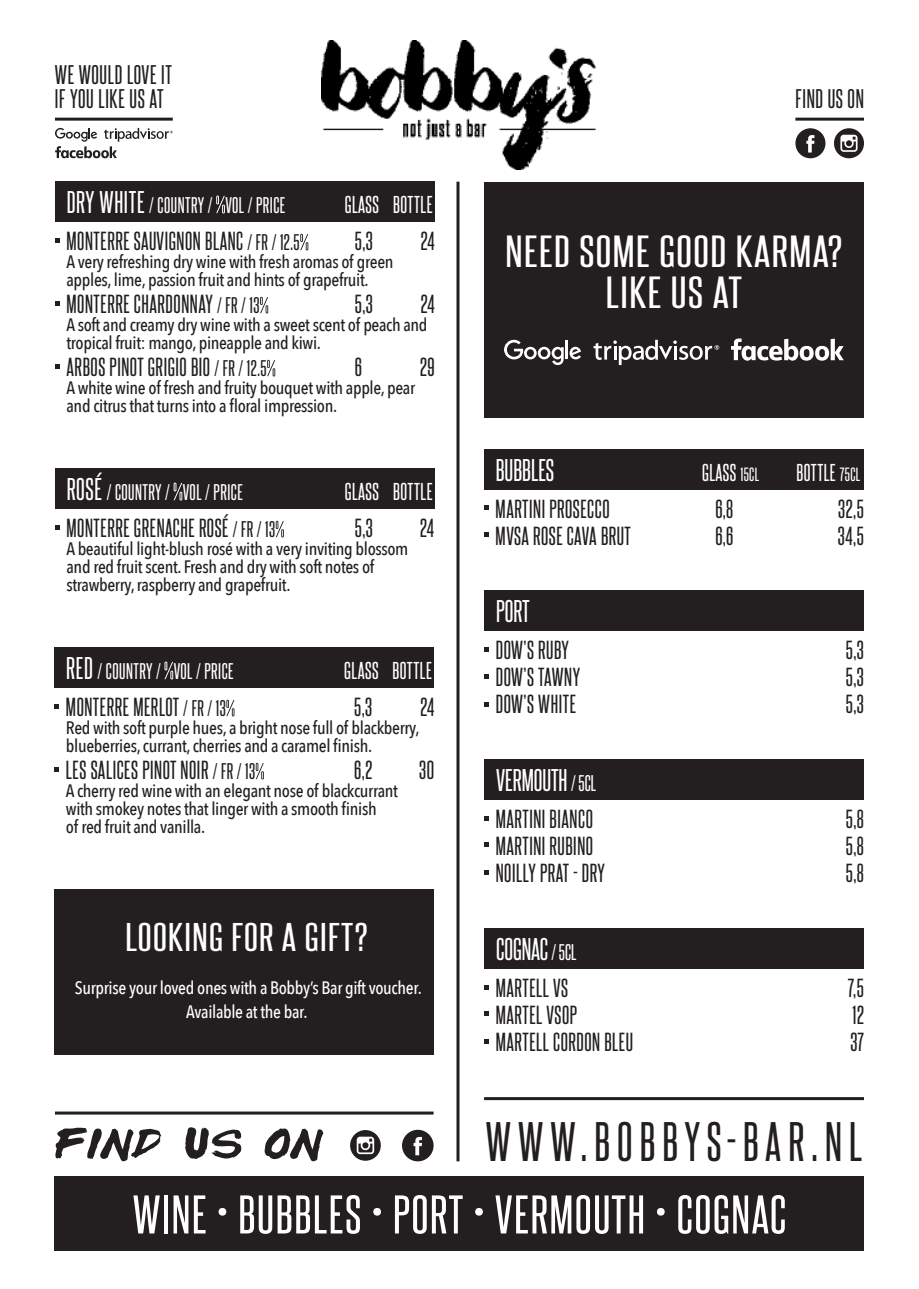
<style>
.page{position:relative;width:919px;height:1289px;background:#fff}
.page>*{position:absolute;margin:0;border:0;box-sizing:border-box;transform-origin:0 0}
.t1{font:47.85px "Steelfish Rg";letter-spacing:.15em;color:#231f20}
.t2{font:46.2px "Steelfish Rg";letter-spacing:.03em;color:#fff;scale:1.14 1}
.t3{font:41.55px "MEAT BOLD";letter-spacing:-.02em;color:#231f20;scale:1.4 1}
.t4{font:38.7px "Steelfish Rg";letter-spacing:.03em;color:#fff;scale:1.25 1}
.t5{font:34.5px "Steelfish Rg";letter-spacing:.03em;color:#fff;scale:1.25 1}
.t6{font:27px "Steelfish Rg";color:#fff}
.t7{font:23.25px/24.6px "Steelfish Rg";letter-spacing:.03em;color:#231f20}
.t8{font:22.5px "Steelfish Rg";letter-spacing:.025em;color:#231f20}
.t9{font:21px "Steelfish Rg";letter-spacing:.025em;color:#fff}
.t10{font:19.5px "Steelfish Rg";letter-spacing:.025em;color:#fff}
.t11{font:500 18px/18px "Avenir Next Condensed";letter-spacing:-.02em;color:#231f20}
.t12{font:500 18px/24px "Avenir Next Condensed";letter-spacing:-.02em;color:#fff;text-align:center}
.s1{font-size:27px}
.s2{font-size:19.5px}
.s3{font-size:16.5px}
</style>
<div class="page">
<hr style="left:55px;top:118px;width:118px;height:3px;background:#231f20">
<svg style="left:55px;top:128px;width:118px;height:30px"></svg>
<hr style="left:795px;top:118px;width:68px;height:3px;background:#231f20">
<svg style="left:795px;top:128px;width:30px;height:30px"></svg>
<svg style="left:834px;top:128px;width:29px;height:30px"></svg>
<hr style="left:456px;top:182px;width:3px;height:979px;background:#231f20">
<div style="left:55px;top:1175px;width:808px;height:75px;background:#231f20"></div>
<img style="left:321px;top:40px;width:274px;height:129px">
<svg style="left:300px;top:234px;width:8px;height:16px"></svg>
<svg style="left:260px;top:297px;width:8px;height:16px"></svg>
<svg style="left:267px;top:360px;width:8px;height:16px"></svg>
<svg style="left:55px;top:238px;width:4px;height:5px"></svg>
<div style="left:55px;top:182px;width:380px;height:40px;background:#231f20"></div>
<svg style="left:216px;top:195px;width:9px;height:18px"></svg>
<svg style="left:55px;top:301px;width:4px;height:5px"></svg>
<svg style="left:55px;top:364px;width:4px;height:5px"></svg>
<svg style="left:276px;top:521px;width:8px;height:16px"></svg>
<svg style="left:55px;top:525px;width:4px;height:4px"></svg>
<div style="left:55px;top:468px;width:380px;height:41px;background:#231f20"></div>
<svg style="left:174px;top:482px;width:8px;height:18px"></svg>
<svg style="left:226px;top:699px;width:8px;height:17px"></svg>
<svg style="left:256px;top:762px;width:8px;height:17px"></svg>
<svg style="left:54px;top:704px;width:5px;height:4px"></svg>
<div style="left:54px;top:647px;width:380px;height:40px;background:#231f20"></div>
<svg style="left:164px;top:661px;width:9px;height:18px"></svg>
<svg style="left:54px;top:767px;width:5px;height:5px"></svg>
<svg style="left:484px;top:647px;width:4px;height:5px"></svg>
<div style="left:484px;top:591px;width:379px;height:40px;background:#231f20"></div>
<svg style="left:484px;top:674px;width:4px;height:4px"></svg>
<svg style="left:484px;top:702px;width:4px;height:4px"></svg>
<svg style="left:484px;top:985px;width:4px;height:4px"></svg>
<div style="left:484px;top:928px;width:379px;height:40px;background:#231f20"></div>
<svg style="left:484px;top:1011px;width:4px;height:4px"></svg>
<svg style="left:484px;top:1039px;width:4px;height:4px"></svg>
<svg style="left:484px;top:816px;width:4px;height:4px"></svg>
<div style="left:484px;top:759px;width:379px;height:40px;background:#231f20"></div>
<svg style="left:484px;top:842px;width:4px;height:5px"></svg>
<svg style="left:484px;top:870px;width:4px;height:5px"></svg>
<hr style="left:484px;top:1097px;width:379px;height:3px;background:#231f20">
<svg style="left:484px;top:505px;width:4px;height:5px"></svg>
<div style="left:484px;top:449px;width:379px;height:40px;background:#231f20"></div>
<svg style="left:484px;top:532px;width:4px;height:4px"></svg>
<div style="left:484px;top:182px;width:379px;height:235px;background:#231f20"></div>
<svg style="left:504px;top:340px;width:59px;height:25px"></svg>
<svg style="left:569px;top:347px;width:12px;height:12px"></svg>
<hr style="left:565px;top:340px;width:3px;height:19px;background:#fff">
<svg style="left:593px;top:340px;width:126px;height:25px"></svg>
<svg style="left:731px;top:338px;width:112px;height:23px"></svg>
<hr style="left:55px;top:1111px;width:378px;height:3px;background:#231f20">
<svg style="left:350px;top:1130px;width:31px;height:30px"></svg>
<svg style="left:402px;top:1129px;width:31px;height:32px"></svg>
<div style="left:54px;top:889px;width:380px;height:166px;background:#231f20"></div>
<p class="t7" style="left:55px;top:60px;width:118px">WE WOULD LOVE IT<br>IF YOU LIKE US AT</p>
<p class="t10" style="left:67px;top:191px;width:220px"><span class="s1">DRY WHITE</span> / COUNTRY / VOL / PRICE</p>
<p class="t9" style="left:345px;top:190px;width:89px">GLASS BOTTLE</p>
<p class="t8" style="left:67px;top:225px;width:235px">MONTERRE SAUVIGNON BLANC <span class="s2">/ FR / 12.5</span></p>
<p class="t8" style="left:355px;top:225px;width:20px">5,3</p>
<p class="t8" style="left:421px;top:225px;width:15px">24</p>
<p class="t11" style="left:67px;top:253px;width:328px">A very refreshing dry wine with fresh aromas of green apples, lime, passion fruit and hints of grapefruit.</p>
<p class="t8" style="left:67px;top:288px;width:194px">MONTERRE CHARDONNAY <span class="s2">/ FR / 13</span></p>
<p class="t8" style="left:355px;top:288px;width:20px">5,3</p>
<p class="t8" style="left:421px;top:288px;width:15px">24</p>
<p class="t11" style="left:67px;top:316px;width:362px">A soft and creamy dry wine with a sweet scent of peach and tropical fruit: mango, pineapple and kiwi.</p>
<p class="t8" style="left:67px;top:351px;width:201px">ARBOS PINOT GRIGIO BIO <span class="s2">/ FR / 12.5</span></p>
<p class="t8" style="left:355px;top:351px;width:9px">6</p>
<p class="t8" style="left:420px;top:351px;width:16px">29</p>
<p class="t11" style="left:67px;top:379px;width:350px">A white wine of fresh and fruity bouquet with apple, pear and citrus that turns into a floral impression.</p>
<p class="t10" style="left:67px;top:478px;width:178px"><span class="s1">ROSÉ</span> / COUNTRY / VOL / PRICE</p>
<p class="t9" style="left:345px;top:476px;width:89px">GLASS BOTTLE</p>
<p class="t8" style="left:67px;top:512px;width:210px">MONTERRE GRENACHE ROSÉ <span class="s2">/ FR / 13</span></p>
<p class="t8" style="left:355px;top:512px;width:20px">5,3</p>
<p class="t8" style="left:420px;top:512px;width:15px">24</p>
<p class="t11" style="left:67px;top:540px;width:343px">A beautiful light-blush rosé with a very inviting blossom and red fruit scent. Fresh and dry with soft notes of</p>
<p class="t11" style="left:67px;top:576px;width:225px">strawberry, raspberry and grapefruit.</p>
<p class="t10" style="left:66px;top:657px;width:169px"><span class="s1">RED</span> / COUNTRY / VOL / PRICE</p>
<p class="t9" style="left:344px;top:655px;width:89px">GLASS BOTTLE</p>
<p class="t8" style="left:66px;top:691px;width:161px">MONTERRE MERLOT <span class="s2">/ FR / 13</span></p>
<p class="t8" style="left:354px;top:691px;width:20px">5,3</p>
<p class="t8" style="left:420px;top:691px;width:15px">24</p>
<p class="t11" style="left:66px;top:718px;width:355px">Red with soft purple hues, a bright nose full of blackberry, blueberries, currant, cherries and a caramel finish.</p>
<p class="t8" style="left:66px;top:754px;width:191px">LES SALICES PINOT NOIR <span class="s2">/ FR / 13</span></p>
<p class="t8" style="left:354px;top:754px;width:20px">6,2</p>
<p class="t8" style="left:419px;top:754px;width:16px">30</p>
<p class="t11" style="left:66px;top:781px;width:333px">A cherry red wine with an elegant nose of blackcurrant</p>
<p class="t11" style="left:66px;top:799px;width:312px">with smokey notes that linger with a smooth finish</p>
<p class="t11" style="left:66px;top:817px;width:141px">of red fruit and vanilla.</p>
<p class="t5" style="left:125px;top:912px;width:195px">LOOKING FOR A GIFT?</p>
<p class="t12" style="left:75px;top:975px;width:348px">Surprise your loved ones with a Bobby’s Bar gift voucher.<br>Available at the bar.</p>
<p class="t3" style="left:57px;top:1117px;width:193px">FIND US ON</p>
<p class="t7" style="left:795px;top:85px;width:70px">FIND US ON</p>
<p class="t4" style="left:505px;top:224px;width:271px">NEED SOME GOOD KARMA?</p>
<p class="t4" style="left:606px;top:265px;width:110px">LIKE US AT</p>
<p class="t6" style="left:496px;top:450px;width:60px">BUBBLES</p>
<p class="t9" style="left:702px;top:457px;width:59px">GLASS <span class="s3">15CL</span></p>
<p class="t9" style="left:796px;top:457px;width:65px">BOTTLE <span class="s3">75CL</span></p>
<p class="t8" style="left:495px;top:492px;width:115px">MARTINI PROSECCO</p>
<p class="t8" style="left:715px;top:492px;width:19px">6,8</p>
<p class="t8" style="left:838px;top:492px;width:27px">32,5</p>
<p class="t8" style="left:495px;top:519px;width:137px">MVSA ROSE CAVA BRUT</p>
<p class="t8" style="left:715px;top:519px;width:20px">6,6</p>
<p class="t8" style="left:837px;top:519px;width:27px">34,5</p>
<p class="t6" style="left:496px;top:592px;width:35px">PORT</p>
<p class="t8" style="left:495px;top:634px;width:75px">DOW’S RUBY</p>
<p class="t8" style="left:845px;top:634px;width:20px">5,3</p>
<p class="t8" style="left:495px;top:661px;width:86px">DOW’S TAWNY</p>
<p class="t8" style="left:845px;top:661px;width:20px">5,3</p>
<p class="t8" style="left:495px;top:688px;width:82px">DOW’S WHITE</p>
<p class="t8" style="left:845px;top:688px;width:20px">5,3</p>
<p class="t6" style="left:496px;top:761px;width:102px">VERMOUTH <span class="s2">/ 5CL</span></p>
<p class="t8" style="left:495px;top:803px;width:99px">MARTINI BIANCO</p>
<p class="t8" style="left:845px;top:803px;width:20px">5,8</p>
<p class="t8" style="left:495px;top:830px;width:99px">MARTINI RUBINO</p>
<p class="t8" style="left:845px;top:830px;width:20px">5,8</p>
<p class="t8" style="left:495px;top:857px;width:110px">NOILLY PRAT - DRY</p>
<p class="t8" style="left:845px;top:857px;width:20px">5,8</p>
<p class="t6" style="left:496px;top:929px;width:82px">COGNAC <span class="s2">/ 5CL</span></p>
<p class="t8" style="left:495px;top:971px;width:74px">MARTELL VS</p>
<p class="t8" style="left:847px;top:971px;width:18px">7,5</p>
<p class="t8" style="left:495px;top:998px;width:83px">MARTEL VSOP</p>
<p class="t8" style="left:852px;top:998px;width:13px">12</p>
<p class="t8" style="left:495px;top:1025px;width:139px">MARTELL CORDON BLEU</p>
<p class="t8" style="left:850px;top:1025px;width:15px">37</p>
<p class="t1" style="left:486px;top:1107px;width:378px">WWW.BOBBYS-BAR.NL</p>
<p class="t2" style="left:133px;top:1181px;width:574px">WINE • BUBBLES • PORT • VERMOUTH • COGNAC</p>
</div>
